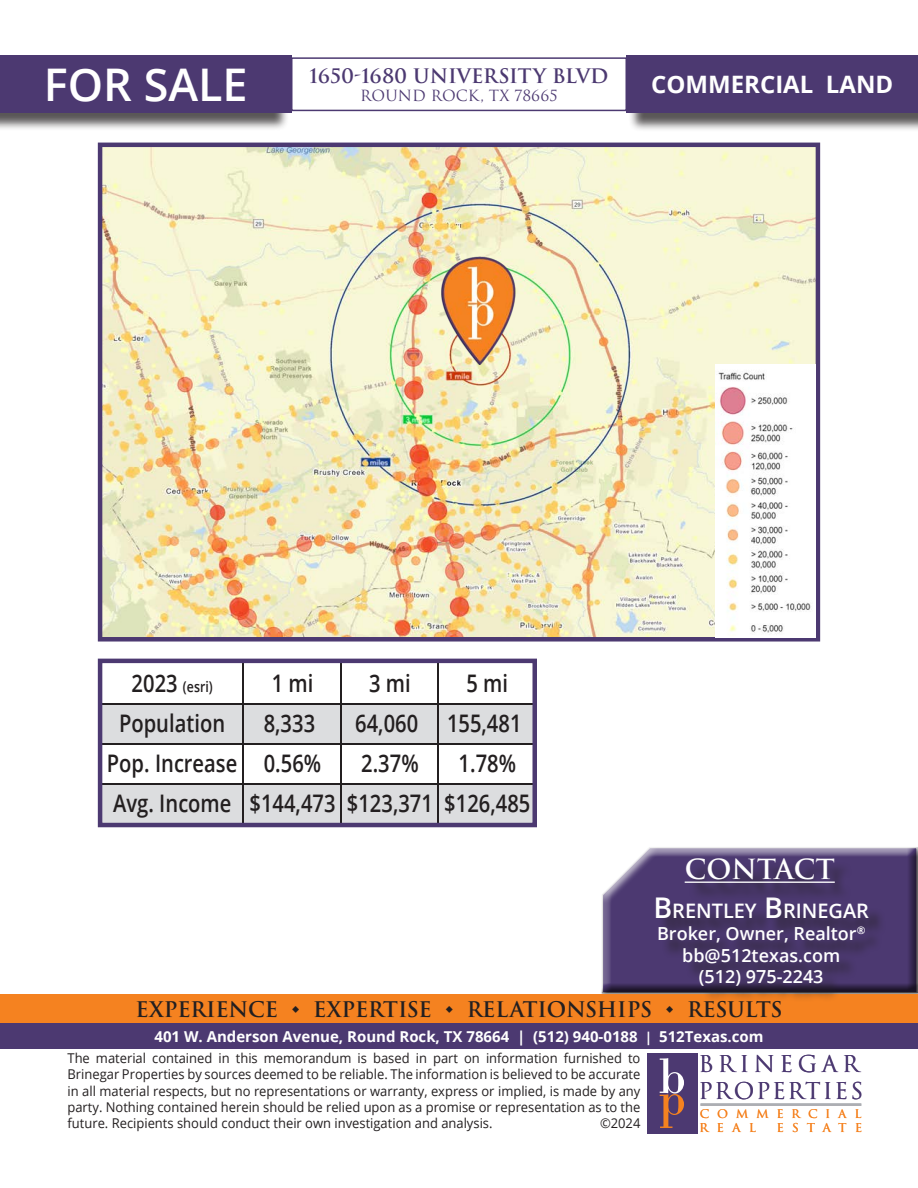
<style>
.page{position:relative;width:918px;height:1188px;background:#fff}
.page>*{position:absolute;margin:0;border:0;box-sizing:border-box;transform-origin:0 0}
.t1{font:600 45px "Open Sans";color:#fff}
.t2{font:600 27px "Trajan Pro 3";color:#fff}
.t3{font:600 24.15px/40px "Open Sans";color:#231f20;scale:.83 1}
.t4{font:700 24px "Open Sans";color:#fff}
.t5{font:22.5px/27px "Trajan Pro 3";letter-spacing:.095em;color:#4c3971}
.t6{font:600 21px "Trajan Pro 3";letter-spacing:-.01em;color:#231f20}
.t7{font:600 19.95px "Open Sans";color:#fff}
.t8{font:600 19.5px "Trajan Pro 3";letter-spacing:-.005em;color:#4c3971}
.t9{font:600 18px/21.6px "Open Sans";color:#fff;text-align:center}
.t10{font:700 15px "Open Sans";color:#fff}
.t11{font:15px "Trajan Pro 3";letter-spacing:.005em;color:#4c3971}
.t12{font:600 14.85px "Open Sans";color:#231f20;scale:.83 1}
.t13{font:13.95px "Trajan Pro 3";letter-spacing:.555em;color:#f58220}
.t14{font:13.65px "Trajan Pro 3";letter-spacing:.565em;color:#f58220}
.t15{font:13.5px/16.2px "Open Sans";color:#231f20;text-align:justify;scale:.96 1}
.s1{font-size:24.15px}
.s2{font-size:28.5px}
.s3{font-size:13.5px}
</style>
<div class="page">
<div style="left:0;top:58px;width:290px;height:74px;background:#231f20;opacity:.75"></div>
<div style="left:0;top:56px;width:292px;height:57px;background:#4c3971"></div>
<div style="left:629px;top:58px;width:289px;height:73px;background:#231f20;opacity:.75"></div>
<div style="left:626px;top:56px;width:292px;height:57px;background:#4c3971"></div>
<div style="left:291px;top:57px;width:336px;height:54px;border:2px solid #4c3971"></div>
<div style="left:0;top:994px;width:918px;height:30px;background:#f58220"></div>
<div style="left:0;top:1024px;width:918px;height:25px;background:#4c3971"></div>
<div style="left:647px;top:1053px;width:50px;height:80px;background:#4c3971"></div>
<hr style="left:701px;top:1103px;width:160px;height:3px;background:#acaeb3">
<svg style="left:660px;top:1058px;width:24px;height:70px"></svg>
<div style="left:599px;top:847px;width:319px;height:147px;background:#231f20;opacity:.75"></div>
<div style="left:659px;top:900px;width:227px;height:104px;background:#231f20;opacity:.75"></div>
<div style="left:688px;top:861px;width:165px;height:41px;background:#231f20;opacity:.75"></div>
<hr style="left:685px;top:882px;width:150px;height:1px;background:#fff">
<img style="left:103px;top:148px;width:712px;height:489px">
<div style="left:98px;top:143px;width:722px;height:499px;border:4px solid #4c3971"></div>
<div style="left:101px;top:704px;width:434px;height:40px;background:#dcdddf"></div>
<div style="left:101px;top:784px;width:434px;height:40px;background:#dcdddf"></div>
<hr style="left:243px;top:664px;width:1px;height:160px;background:#231f20">
<hr style="left:340px;top:664px;width:2px;height:160px;background:#231f20">
<hr style="left:438px;top:664px;width:1px;height:160px;background:#231f20">
<hr style="left:100px;top:703px;width:435px;height:1px;background:#231f20">
<hr style="left:100px;top:743px;width:435px;height:1px;background:#231f20">
<hr style="left:100px;top:783px;width:435px;height:1px;background:#231f20">
<div style="left:98px;top:659px;width:439px;height:168px;border:4px solid #4c3971"></div>
<img style="left:716px;top:364px;width:100px;height:274px">
<img style="left:424px;top:256px;width:108px;height:108px">
<h3 class="t8" style="left:310px;top:61px;width:300px">1650-1680 UNIVERSITY BLVD</h3>
<p class="t11" style="left:360px;top:85px;width:199px">ROUND ROCK, TX 78665</p>
<h1 class="t1" style="left:44px;top:54px;width:205px">FOR SALE</h1>
<h3 class="t4" style="left:651px;top:68px;width:244px">COMMERCIAL LAND</h3>
<p class="t12" style="left:132px;top:676px;width:99px"><span class="s1">2023</span> (esri)</p>
<p class="t3" style="left:272px;top:663px;width:52px">1 mi</p>
<p class="t3" style="left:369px;top:663px;width:52px">3 mi</p>
<p class="t3" style="left:467px;top:663px;width:52px">5 mi</p>
<p class="t3" style="left:119px;top:703px;width:129px">Population</p>
<p class="t3" style="left:264px;top:703px;width:64px">8,333</p>
<p class="t3" style="left:355px;top:703px;width:202px">64,060 155,481</p>
<p class="t3" style="left:107px;top:743px;width:260px">Pop. Increase 0.56%</p>
<p class="t3" style="left:361px;top:743px;width:71px">2.37%</p>
<p class="t3" style="left:113px;top:743px;width:504px;text-indent:345px">1.78%<br>Avg. Income $144,473 $123,371 $126,485</p>
<h2 class="t2" style="left:685px;top:850px;width:152px">CONTACT</h2>
<h3 class="t7" style="left:653px;top:897px;width:217px"><span class="s2">B</span>RENTLEY <span class="s2">B</span>RINEGAR</h3>
<h3 class="t9" style="left:657px;top:922px;width:210px">Broker, Owner, Realtor<sup>® </sup>bb@512texas.com<br>(512) 975-2243</h3>
<h3 class="t6" style="left:136px;top:994px;width:648px">EXPERIENCE ◆ EXPERTISE ◆ RELATIONSHIPS ◆ RESULTS</h3>
<h3 class="t5" style="left:699px;top:1051px;width:166px">BRINEGAR<br>PROPERTIES</h3>
<p class="t14" style="left:700px;top:1104px;width:163px">commercial</p>
<p class="t13" style="left:699px;top:1117px;width:58px">real</p>
<p class="t13" style="left:777px;top:1117px;width:87px">estate</p>
<p class="t10" style="left:154px;top:1026px;width:611px">401 W. Anderson Avenue, Round Rock, TX 78664 | (512) 940-0188 <span class="s3">|</span> 512Texas.com</p>
<p class="t15" style="left:68px;top:1050px;width:598px">The material contained in this memorandum is based in part on information furnished to Brinegar Properties by sources deemed to be reliable. The information is believed to be accurate in all material respects, but no representations or warranty, express or implied, is made by any party. Nothing contained herein should be relied upon as a promise or representation as to the future. Recipients should conduct their own investigation and analysis.</p>
<p class="t15" style="left:600px;top:1115px;width:44px">©2024</p>
</div>
